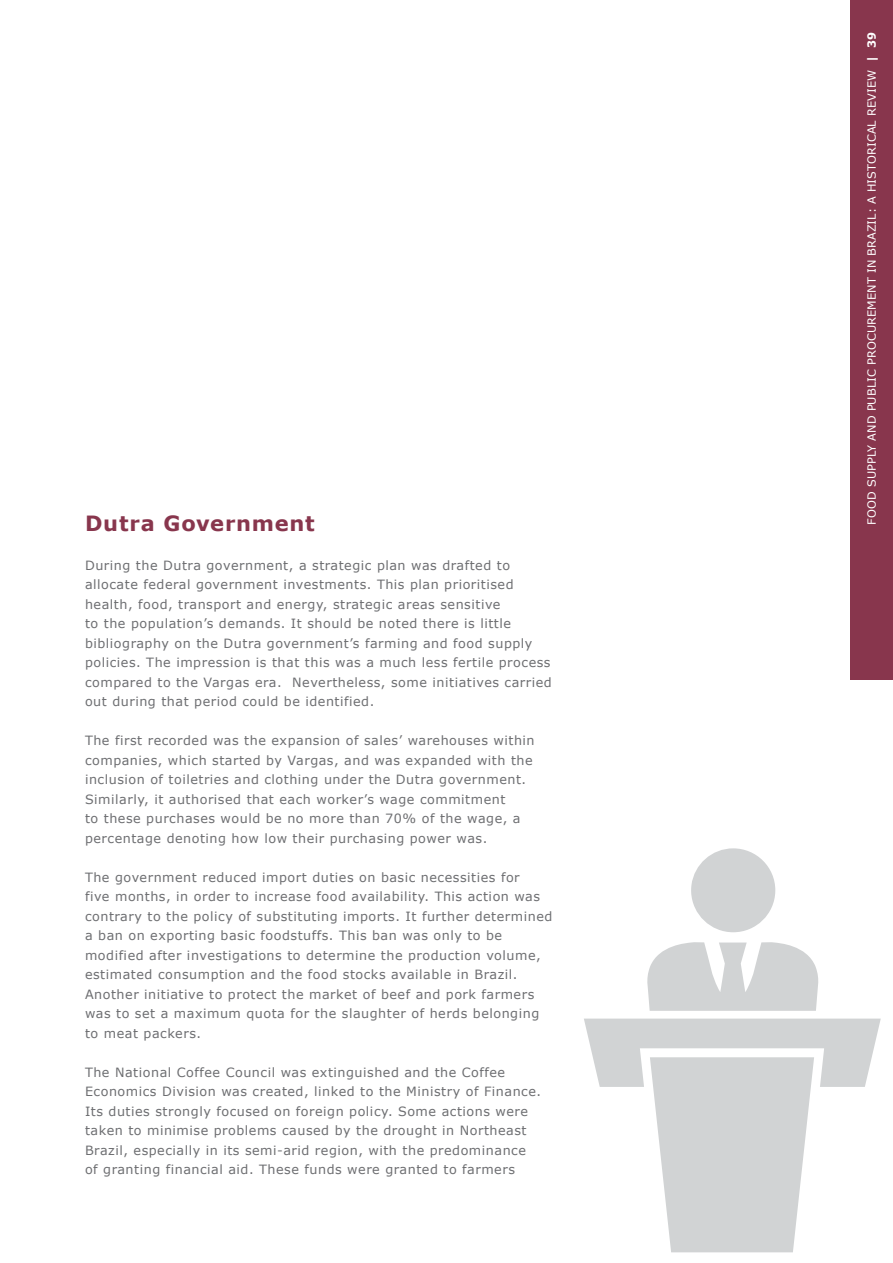
<style>
.page{position:relative;width:893px;height:1263px;background:#fff}
.page>*{position:absolute;margin:0;border:0;box-sizing:border-box;transform-origin:0 0}
.t1{font:700 21px "Verdana";letter-spacing:.035em;color:#88364d}
.t2{font:12.75px/19.5px "Verdana";letter-spacing:.04em;color:#6d6e71}
.t3{font:11.25px "Verdana";letter-spacing:.01em;color:#fff}
.s1{font-weight:700}
</style>
<div class="page">
<div style="left:850px;top:0;width:43px;height:679px;background:#88364d"></div>
<svg style="left:691px;top:848px;width:84px;height:84px"></svg>
<svg style="left:647px;top:942px;width:172px;height:69px"></svg>
<svg style="left:584px;top:1018px;width:297px;height:234px"></svg>
<h1 class="t1" style="left:85px;top:508px;width:231px">Dutra Government</h1>
<p class="t2" style="left:85px;top:555px;width:468px">During the Dutra government, a strategic plan was drafted to allocate federal government investments. This plan prioritised health, food, transport and energy, strategic areas sensitive<br>to the population’s demands. It should be noted there is little bibliography on the Dutra government’s farming and food supply policies. The impression is that this was a much less fertile process compared to the Vargas era. Nevertheless, some initiatives carried out during that period could be identified.</p>
<p class="t2" style="left:85px;top:730px;width:451px">The first recorded was the expansion of sales’ warehouses within companies, which started by Vargas, and was expanded with the inclusion of toiletries and clothing under the Dutra government.<br>Similarly, it authorised that each worker’s wage commitment<br>to these purchases would be no more than 70% of the wage, a percentage denoting how low their purchasing power was.</p>
<p class="t2" style="left:85px;top:867px;width:469px">The government reduced import duties on basic necessities for<br>five months, in order to increase food availability. This action was contrary to the policy of substituting imports. It further determined a ban on exporting basic foodstuffs. This ban was only to be modified after investigations to determine the production volume, estimated consumption and the food stocks available in Brazil.<br>Another initiative to protect the market of beef and pork farmers was to set a maximum quota for the slaughter of herds belonging to meat packers.</p>
<p class="t2" style="left:85px;top:1062px;width:458px">The National Coffee Council was extinguished and the Coffee Economics Division was created, linked to the Ministry of Finance.<br>Its duties strongly focused on foreign policy. Some actions were taken to minimise problems caused by the drought in Northeast Brazil, especially in its semi-arid region, with the predominance of granting financial aid. These funds were granted to farmers</p>
<p class="t3" style="left:864px;top:524px;width:494px;rotate:-90deg">FOOD SUPPLY AND PUBLIC PROCUREMENT IN BRAZIL: A HISTORICAL REVIEW <span class="s1">| 39</span></p>
</div>
